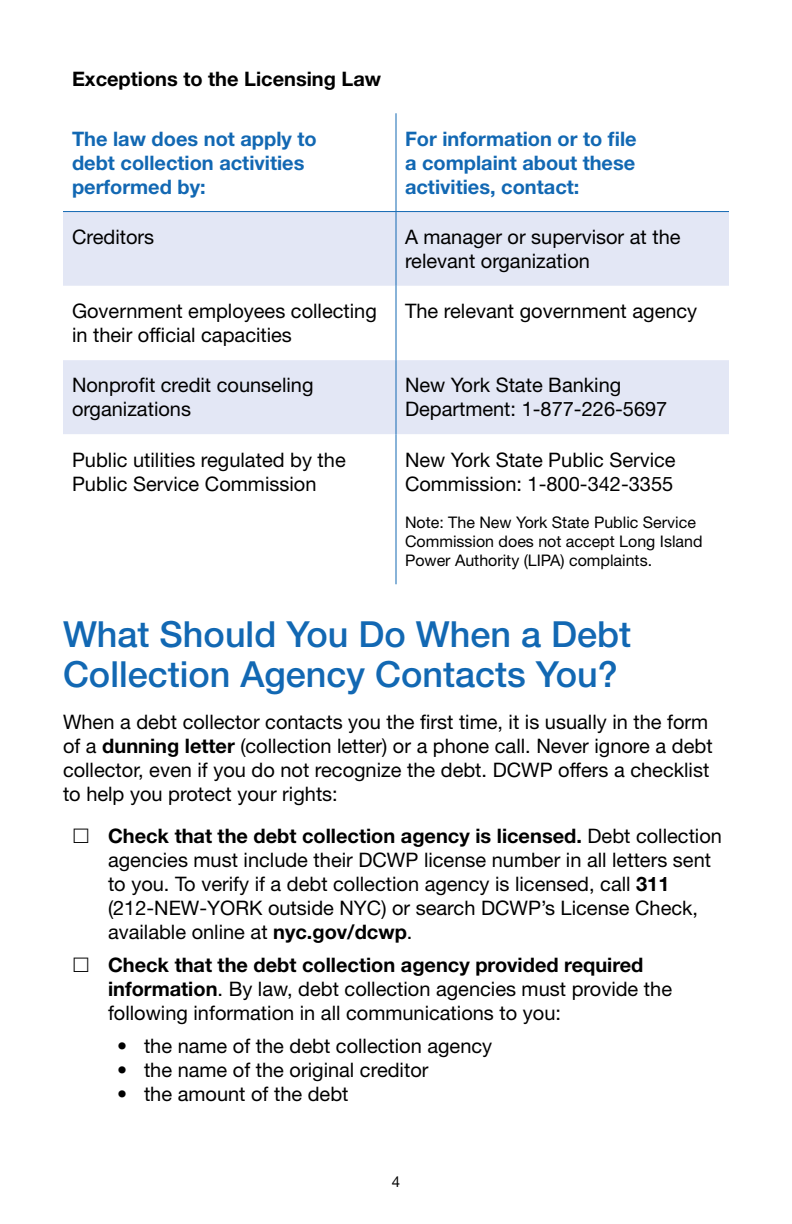
<style>
.page{position:relative;width:792px;height:1224px;background:#fff}
.page>*{position:absolute;margin:0;border:0;box-sizing:border-box;transform-origin:0 0}
.t1{font:500 36px/40px "Helvetica Neue LT Std";color:#1268b3}
.t2{font:20px/24px "Helvetica Neue LT Std";color:#000}
.t3{font:700 20px/24px "Helvetica Neue LT Std";color:#1268b3}
.t4{font:700 20px "Helvetica Neue LT Std";color:#000}
.t5{font:16px/19.2px "Helvetica Neue LT Std";color:#000}
.t6{font:15px "Helvetica Neue LT Std";color:#000}
.s1{font-weight:700}
</style>
<div class="page">
<div style="left:63px;top:212px;width:666px;height:74px;background:#e3e7f5"></div>
<svg style="left:63px;top:286px;width:666px;height:298px"></svg>
<hr style="left:396px;top:212px;width:1px;height:74px;background:#1268b3">
<hr style="left:396px;top:113px;width:1px;height:98px;background:#1268b3">
<hr style="left:63px;top:211px;width:333px;height:1px;background:#1268b3">
<hr style="left:396px;top:211px;width:333px;height:1px;background:#1268b3">
<hr style="left:396px;top:286px;width:1px;height:74px;background:#1268b3">
<hr style="left:396px;top:360px;width:1px;height:74px;background:#1268b3">
<hr style="left:396px;top:434px;width:1px;height:150px;background:#1268b3">
<p class="t4" style="left:72px;top:67px;width:311px">Exceptions to the Licensing Law</p>
<p class="t3" style="left:72px;top:126px;width:246px">The law does not apply to debt collection activities performed by:</p>
<p class="t3" style="left:405px;top:126px;width:233px;text-align:justify">For information or to file a complaint about these activities, contact:</p>
<p class="t2" style="left:72px;top:224px;width:84px">Creditors</p>
<p class="t2" style="left:405px;top:224px;width:277px">A manager or supervisor at the relevant organization</p>
<p class="t2" style="left:72px;top:299px;width:306px">Government employees collecting in their official capacities</p>
<p class="t2" style="left:405px;top:299px;width:294px">The relevant government agency</p>
<p class="t2" style="left:72px;top:373px;width:243px">Nonprofit credit counseling organizations</p>
<p class="t2" style="left:405px;top:373px;width:264px">New York State Banking<br>Department: 1-877-226-5697</p>
<p class="t2" style="left:72px;top:447px;width:275px">Public utilities regulated by the<br>Public Service Commission</p>
<p class="t2" style="left:405px;top:447px;width:272px">New York State Public Service<br>Commission: 1-800-342-3355</p>
<p class="t5" style="left:405px;top:512px;width:299px">Note: The New York State Public Service<br>Commission does not accept Long Island<br>Power Authority (LIPA) complaints.</p>
<h1 class="t1" style="left:63px;top:614px;width:570px">What Should You Do When a Debt<br>Collection Agency Contacts You?</h1>
<p class="t2" style="left:63px;top:710px;width:651px">When a debt collector contacts you the first time, it is usually in the form of a <span class="s1">dunning letter</span> (collection letter) or a phone call. Never ignore a debt collector, even if you do not recognize the debt. DCWP offers a checklist to help you protect your rights:</p>
<p class="t2" style="left:108px;top:824px;width:616px"><span class="s1">Check that the debt collection agency is licensed.</span> Debt collection agencies must include their DCWP license number in all letters sent to you. To verify if a debt collection agency is licensed, call <span class="s1">311 </span>(212-NEW-YORK outside NYC) or search DCWP’s License Check, available online at <span class="s1">nyc.gov/dcwp</span>.</p>
<p class="t2" style="left:108px;top:953px;width:566px"><span class="s1">Check that the debt collection agency provided required information</span>. By law, debt collection agencies must provide the following information in all communications to you:</p>
<p class="t2" style="left:117px;top:1034px;width:377px">• the name of the debt collection agency</p>
<p class="t2" style="left:117px;top:1058px;width:313px">• the name of the original creditor</p>
<p class="t2" style="left:117px;top:1082px;width:233px">• the amount of the debt</p>
<p class="t6" style="left:392px;top:1173px;width:10px">4</p>
</div>
